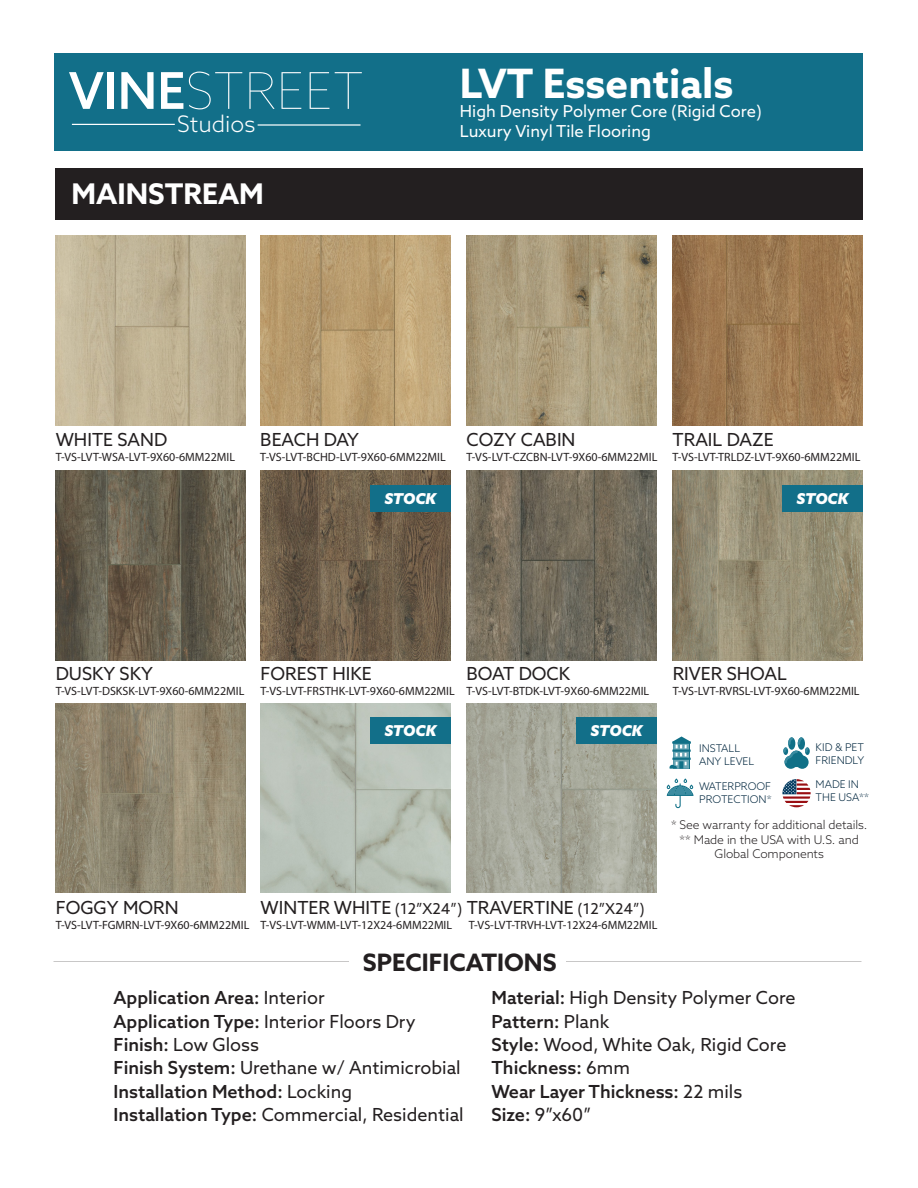
<style>
.page{position:relative;width:918px;height:1188px;background:#fff}
.page>*{position:absolute;margin:0;border:0;box-sizing:border-box;transform-origin:0 0}
.t1{font:100 50.7px "Azo Sans";color:#fff}
.t2{font:700 40.5px "Azo Sans";color:#fff}
.t3{font:700 28.5px "Azo Sans";color:#fff}
.t4{font:700 24px "Azo Sans";color:#231f20}
.t5{font:300 22.8px "Azo Sans";color:#fff}
.t6{font:18px/23.4px "Azo Sans";color:#231f20}
.t7{font:500 18px/23.4px "Azo Sans";color:#231f20}
.t8{font:16.5px/19.8px "Azo Sans";color:#fff}
.t9{font:italic 900 15px "Azo Sans";color:#fff}
.t10{font:12px "Myriad Pro";color:#231f20}
.t11{font:300 12px/14.4px "Azo Sans";letter-spacing:-.005em;color:#231f20;text-align:center}
.t12{font:300 10.65px/12.8px "Azo Sans";color:#00263e}
.s1{font-weight:500}
.s2{font-size:15px}
.s3{font-weight:400}
</style>
<div class="page">
<div style="left:55px;top:168px;width:808px;height:52px;background:#231f20"></div>
<img style="left:56px;top:236px;width:190px;height:190px">
<img style="left:260px;top:236px;width:190px;height:190px">
<img style="left:466px;top:236px;width:190px;height:190px">
<img style="left:673px;top:236px;width:189px;height:190px">
<img style="left:56px;top:470px;width:190px;height:190px">
<img style="left:260px;top:470px;width:190px;height:190px">
<img style="left:467px;top:470px;width:190px;height:190px">
<img style="left:673px;top:470px;width:190px;height:190px">
<img style="left:56px;top:703px;width:189px;height:190px">
<img style="left:261px;top:703px;width:190px;height:190px">
<img style="left:467px;top:703px;width:190px;height:190px">
<div style="left:370px;top:485px;width:80px;height:26px;background:#126f89"></div>
<div style="left:782px;top:485px;width:81px;height:26px;background:#126f89"></div>
<div style="left:370px;top:717px;width:81px;height:27px;background:#126f89"></div>
<div style="left:576px;top:717px;width:81px;height:27px;background:#126f89"></div>
<div style="left:55px;top:53px;width:808px;height:97px;background:#126f89"></div>
<hr style="left:72px;top:124px;width:103px;height:1px;background:#fff">
<hr style="left:258px;top:124px;width:103px;height:2px;background:#fff">
<svg style="left:782px;top:779px;width:29px;height:28px"></svg>
<svg style="left:783px;top:737px;width:26px;height:32px"></svg>
<svg style="left:667px;top:779px;width:27px;height:29px"></svg>
<svg style="left:670px;top:736px;width:21px;height:33px"></svg>
<h1 class="t1" style="left:69px;top:58px;width:296px"><span class="s1">VINE</span>STREET</h1>
<h3 class="t5" style="left:177px;top:109px;width:80px">Studios</h3>
<h3 class="t3" style="left:72px;top:175px;width:194px">MAINSTREAM</h3>
<h2 class="t2" style="left:460px;top:56px;width:275px">LVT Essentials</h2>
<h3 class="t8" style="left:460px;top:101px;width:303px">High Density Polymer Core (Rigid Core)<br>Luxury Vinyl Tile Flooring</h3>
<h3 class="t6" style="left:56px;top:428px;width:113px">WHITE SAND</h3>
<p class="t10" style="left:56px;top:449px;width:181px">T-VS-LVT-WSA-LVT-9X60-6MM22MIL</p>
<h3 class="t6" style="left:260px;top:428px;width:100px">BEACH DAY</h3>
<p class="t10" style="left:260px;top:449px;width:187px">T-VS-LVT-BCHD-LVT-9X60-6MM22MIL</p>
<h3 class="t6" style="left:466px;top:428px;width:111px">COZY CABIN</h3>
<p class="t10" style="left:466px;top:449px;width:192px">T-VS-LVT-CZCBN-LVT-9X60-6MM22MIL</p>
<h3 class="t6" style="left:673px;top:428px;width:103px">TRAIL DAZE</h3>
<p class="t10" style="left:673px;top:449px;width:189px">T-VS-LVT-TRLDZ-LVT-9X60-6MM22MIL</p>
<p class="t9" style="left:384px;top:488px;width:53px">STOCK</p>
<p class="t9" style="left:797px;top:488px;width:53px">STOCK</p>
<h3 class="t6" style="left:56px;top:662px;width:99px">DUSKY SKY</h3>
<p class="t10" style="left:56px;top:683px;width:190px">T-VS-LVT-DSKSK-LVT-9X60-6MM22MIL</p>
<h3 class="t6" style="left:260px;top:662px;width:113px">FOREST HIKE</h3>
<p class="t10" style="left:260px;top:683px;width:196px">T-VS-LVT-FRSTHK-LVT-9X60-6MM22MIL</p>
<h3 class="t6" style="left:467px;top:662px;width:105px">BOAT DOCK</h3>
<p class="t10" style="left:467px;top:683px;width:184px">T-VS-LVT-BTDK-LVT-9X60-6MM22MIL</p>
<p class="t9" style="left:384px;top:721px;width:53px">STOCK</p>
<p class="t9" style="left:591px;top:721px;width:53px">STOCK</p>
<h3 class="t6" style="left:673px;top:662px;width:116px">RIVER SHOAL</h3>
<p class="t10" style="left:673px;top:683px;width:188px">T-VS-LVT-RVRSL-LVT-9X60-6MM22MIL</p>
<p class="t12" style="left:816px;top:741px;width:50px">KID &amp; PET<br>FRIENDLY</p>
<p class="t12" style="left:699px;top:742px;width:57px">INSTALL<br>ANY LEVEL</p>
<p class="t12" style="left:699px;top:780px;width:74px">WATERPROOF<br>PROTECTION*</p>
<p class="t11" style="left:671px;top:818px;width:198px">* See warranty for additional details. ** Made in the USA with U.S. and<br>Global Components</p>
<p class="t12" style="left:816px;top:778px;width:55px">MADE IN<br>THE USA**</p>
<h3 class="t6" style="left:261px;top:896px;width:386px">WINTER WHITE <span class="s2">(12”X24”)</span> TRAVERTINE <span class="s2">(12”X24”)</span></h3>
<p class="t10" style="left:261px;top:917px;width:193px">T-VS-LVT-WMM-LVT-12X24-6MM22MIL</p>
<h3 class="t6" style="left:56px;top:896px;width:124px">FOGGY MORN</h3>
<p class="t10" style="left:56px;top:917px;width:195px">T-VS-LVT-FGMRN-LVT-9X60-6MM22MIL</p>
<p class="t10" style="left:469px;top:917px;width:190px">T-VS-LVT-TRVH-LVT-12X24-6MM22MIL</p>
<h3 class="t4" style="left:363px;top:947px;width:195px">SPECIFICATIONS</h3>
<h3 class="t7" style="left:114px;top:986px;width:352px">Application Area: <span class="s3">Interior<br></span>Application Type: <span class="s3">Interior Floors Dry </span>Finish: <span class="s3">Low Gloss<br></span>Finish System: <span class="s3">Urethane w/ Antimicrobial </span>Installation Method: <span class="s3">Locking<br></span>Installation Type: <span class="s3">Commercial, Residential</span></h3>
<h3 class="t6" style="left:491px;top:986px;width:306px"><span class="s1">Material:</span> High Density Polymer Core<br><span class="s1">Pattern:</span> Plank<br><span class="s1">Style:</span> Wood, White Oak, Rigid Core<br><span class="s1">Thickness:</span> 6mm<br><span class="s1">Wear Layer Thickness:</span> 22 mils<br><span class="s1">Size:</span> 9”x60”</h3>
</div>
